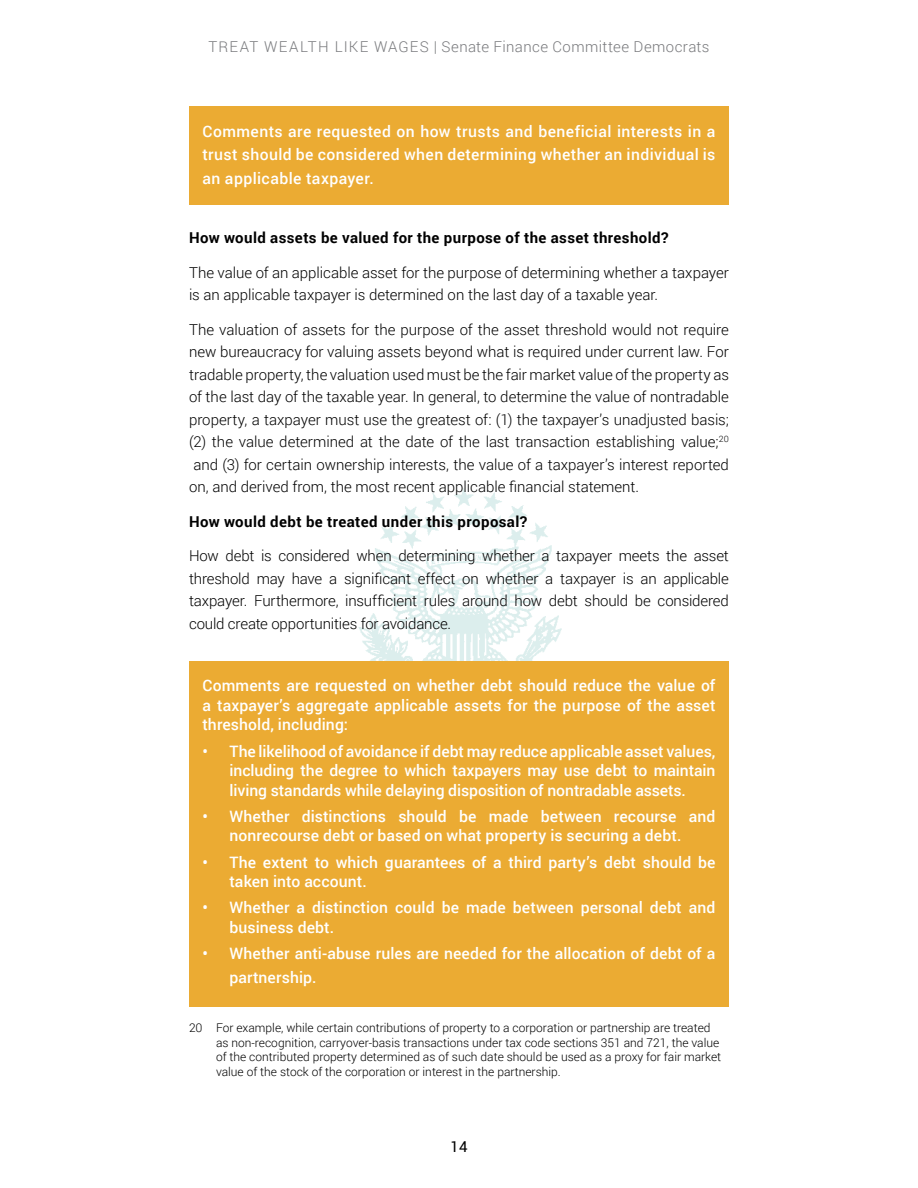
<style>
.page{position:relative;width:918px;height:1188px;background:#fff}
.page>*{position:absolute;margin:0;border:0;box-sizing:border-box;transform-origin:0 0}
.t1{font:500 15.75px/19.5px "Roboto";letter-spacing:.005em;color:#fff;text-align:justify}
.t2{font:300 15px/22.5px "Roboto";letter-spacing:-.005em;color:#000;text-align:justify}
.t3{font:700 15px "Roboto";letter-spacing:.025em;color:#000}
.t4{font:300 15px "Roboto";letter-spacing:.03em;color:#797a7d}
.t5{font:15px "Roboto";color:#000}
.t6{font:300 12px/14.4px "Roboto";color:#000}
</style>
<div class="page">
<img style="left:358px;top:488px;width:204px;height:173px">
<div style="left:189px;top:106px;width:540px;height:99px;background:#ebab33"></div>
<div style="left:189px;top:661px;width:540px;height:345px;background:#ebab33"></div>
<p class="t4" style="left:208px;top:36px;width:503px">TREAT WEALTH LIKE WAGES | Senate Finance Committee Democrats</p>
<p class="t1" style="left:202px;top:118px;width:514px;line-height:23.7px">Comments are requested on how trusts and beneficial interests in a trust should be considered when determining whether an individual is an applicable taxpayer.</p>
<p class="t3" style="left:189px;top:227px;width:481px">How would assets be valued for the purpose of the asset threshold?</p>
<p class="t2" style="left:189px;top:261px;width:541px">The value of an applicable asset for the purpose of determining whether a taxpayer is an applicable taxpayer is determined on the last day of a taxable year.</p>
<p class="t2" style="left:189px;top:318px;width:542px">The valuation of assets for the purpose of the asset threshold would not require new bureaucracy for valuing assets beyond what is required under current law. For tradable property, the valuation used must be the fair market value of the property as of the last day of the taxable year. In general, to determine the value of nontradable property, a taxpayer must use the greatest of: (1) the taxpayer’s unadjusted basis; (2) the value determined at the date of the last transaction establishing value;<sup>20 </sup>and (3) for certain ownership interests, the value of a taxpayer’s interest reported on, and derived from, the most recent applicable financial statement.</p>
<p class="t3" style="left:189px;top:511px;width:340px">How would debt be treated under this proposal?</p>
<p class="t2" style="left:189px;top:544px;width:542px">How debt is considered when determining whether a taxpayer meets the asset threshold may have a significant effect on whether a taxpayer is an applicable taxpayer. Furthermore, insufficient rules around how debt should be considered could create opportunities for avoidance.</p>
<p class="t1" style="left:202px;top:675px;width:514px">Comments are requested on whether debt should reduce the value of a taxpayer’s aggregate applicable assets for the purpose of the asset threshold, including:</p>
<p class="t1" style="left:229px;top:741px;width:487px;text-indent:-27px">• The likelihood of avoidance if debt may reduce applicable asset values, including the degree to which taxpayers may use debt to maintain living standards while delaying disposition of nontradable assets.</p>
<p class="t1" style="left:202px;top:806px;width:514px;text-align:center">• Whether distinctions should be made between recourse and nonrecourse debt or based on what property is securing a debt.</p>
<p class="t1" style="left:229px;top:852px;width:487px;text-indent:-27px">• The extent to which guarantees of a third party’s debt should be taken into account.</p>
<p class="t1" style="left:229px;top:898px;width:487px;text-indent:-27px">• Whether a distinction could be made between personal debt and business debt.</p>
<p class="t1" style="left:229px;top:941px;width:487px;line-height:23.7px;text-indent:-27px">• Whether anti-abuse rules are needed for the allocation of debt of a partnership.</p>
<p class="t6" style="left:216px;top:1021px;width:507px;text-indent:-27px">20 For example, while certain contributions of property to a corporation or partnership are treated as non-recognition, carryover-basis transactions under tax code sections 351 and 721, the value of the contributed property determined as of such date should be used as a proxy for fair market value of the stock of the corporation or interest in the partnership.</p>
<p class="t5" style="left:451px;top:1136px;width:18px">14</p>
</div>
